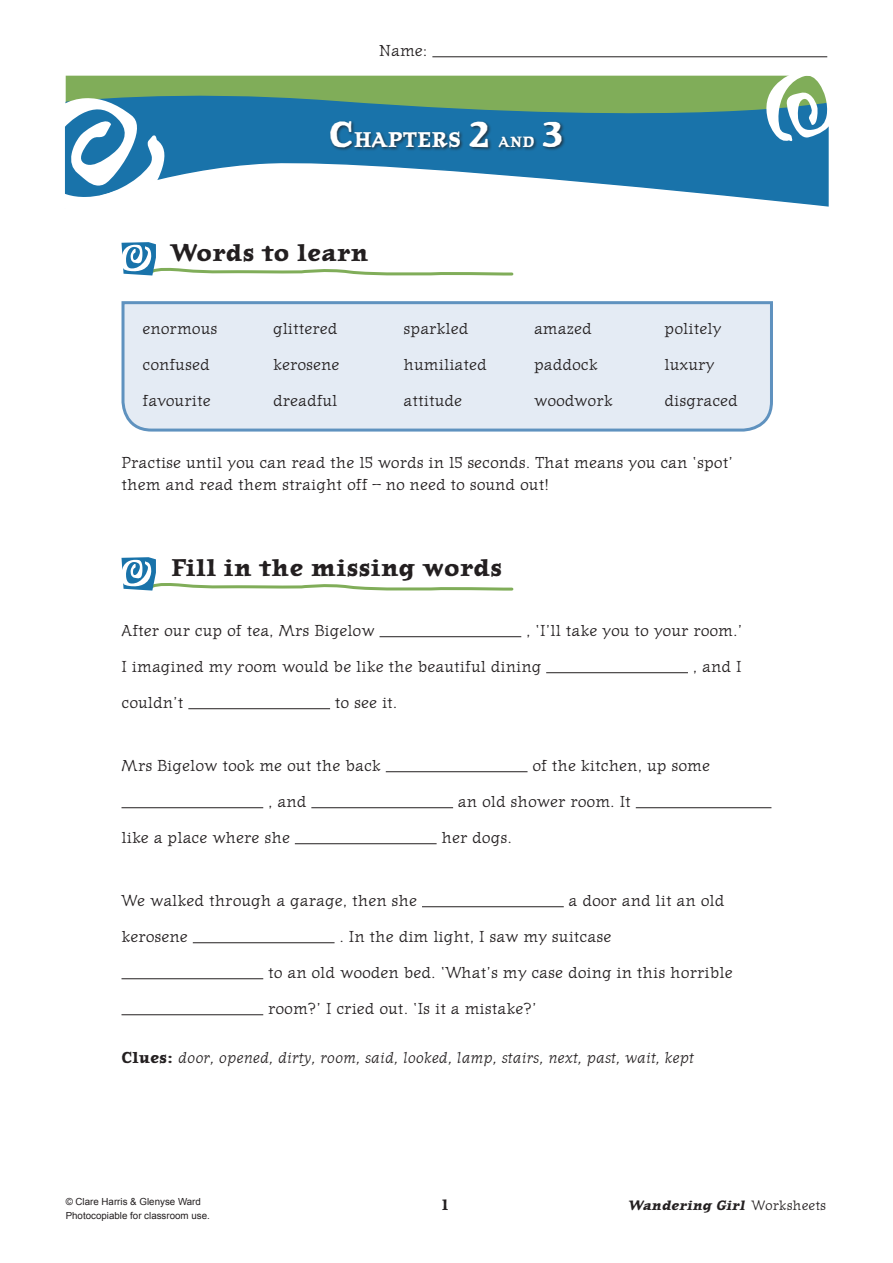
<style>
.page{position:relative;width:893px;height:1263px;background:#fff}
.page>*{position:absolute;margin:0;border:0;box-sizing:border-box;transform-origin:0 0}
.Running_Head{font:700 36px "Journal";color:#fff}
.H1{font:700 24px "Journal";color:#231f20}
.Running_Head-2{font:700 21.15px "Journal";letter-spacing:.02em;color:#fff}
.Text_w_WOLs{font:15.75px "Journal Text";color:#231f20}
.Text{font:15.75px/22.5px "Journal Text";color:#231f20}
.Text-2{font:italic 15.75px "Journal";color:#231f20}
.t1{font:700 15px "Journal";color:#231f20}
.Running_Head-3{font:700 14.85px "Journal";color:#fff}
.t2{font:italic 700 13.5px "Journal";color:#231f20}
.t3{font:9.75px/13.5px "Arial";color:#231f20}
.s1{font-size:36px}
.s2{font-weight:700;font-style:normal}
.s3{font-family:"Journal Text";font-weight:400;font-style:normal}
</style>
<div class="page">
<div style="left:66px;top:76px;width:698px;height:14px;background:#80ad59"></div>
<svg style="left:65px;top:90px;width:764px;height:117px;fill:#1973aa"></svg>
<svg style="left:64px;top:98px;width:102px;height:109px"></svg>
<svg style="left:764px;top:75px;width:65px;height:67px"></svg>
<hr style="left:432px;top:56px;width:395px;height:1px;background:#231f20">
<div style="left:329px;top:120px;width:237px;height:31px;background:#231f20;opacity:.75"></div>
<hr style="left:380px;top:636px;width:141px;height:1px;background:#231f20">
<hr style="left:546px;top:672px;width:142px;height:1px;background:#231f20">
<hr style="left:188px;top:708px;width:142px;height:1px;background:#231f20">
<hr style="left:386px;top:771px;width:141px;height:1px;background:#231f20">
<hr style="left:122px;top:807px;width:141px;height:1px;background:#231f20">
<hr style="left:311px;top:807px;width:142px;height:1px;background:#231f20">
<hr style="left:636px;top:807px;width:135px;height:1px;background:#231f20">
<hr style="left:295px;top:843px;width:142px;height:1px;background:#231f20">
<hr style="left:422px;top:906px;width:142px;height:1px;background:#231f20">
<hr style="left:193px;top:942px;width:142px;height:1px;background:#231f20">
<hr style="left:122px;top:978px;width:141px;height:1px;background:#231f20">
<hr style="left:122px;top:1014px;width:141px;height:1px;background:#231f20">
<svg style="left:121px;top:301px;width:652px;height:131px"></svg>
<svg style="left:121px;top:242px;width:393px;height:34px"></svg>
<svg style="left:121px;top:557px;width:393px;height:34px"></svg>
<p class="Text" style="left:379px;top:39px;width:50px">Name:</p>
<p class="Running_Head-2" style="left:329px;top:125px;width:164px"><span class="s1">C</span>HAPTERS <span class="s1">2</span></p>
<p class="Running_Head-3" style="left:499px;top:131px;width:37px">and</p>
<p class="Running_Head" style="left:542px;top:110px;width:24px">3</p>
<p class="H1" style="left:171px;top:236px;width:199px">Words to learn</p>
<p class="Text" style="left:142px;top:318px;width:76px">enormous</p>
<p class="Text" style="left:273px;top:318px;width:66px">glittered</p>
<p class="Text" style="left:404px;top:318px;width:66px">sparkled</p>
<p class="Text" style="left:534px;top:318px;width:59px">amazed</p>
<p class="Text" style="left:665px;top:318px;width:58px">politely</p>
<p class="Text" style="left:143px;top:354px;width:69px">confused</p>
<p class="Text" style="left:273px;top:354px;width:68px">kerosene</p>
<p class="Text" style="left:404px;top:354px;width:85px">humiliated</p>
<p class="Text" style="left:534px;top:354px;width:65px">paddock</p>
<p class="Text" style="left:665px;top:354px;width:51px">luxury</p>
<p class="Text" style="left:143px;top:390px;width:70px">favourite</p>
<p class="Text" style="left:273px;top:390px;width:66px">dreadful</p>
<p class="Text" style="left:404px;top:390px;width:60px">attitude</p>
<p class="Text" style="left:534px;top:390px;width:80px">woodwork</p>
<p class="Text" style="left:665px;top:390px;width:75px">disgraced</p>
<p class="Text" style="left:122px;top:451px;width:613px">Practise until you can read the 15 words in 15 seconds. That means you can ‘spot’ them and read them straight off – no need to sound out!</p>
<p class="H1" style="left:171px;top:551px;width:333px">Fill in the missing words</p>
<p class="Text_w_WOLs" style="left:122px;top:621px;width:255px">After our cup of tea, Mrs Bigelow</p>
<p class="Text_w_WOLs" style="left:526px;top:621px;width:218px">, ‘I’ll take you to your room.’</p>
<p class="Text_w_WOLs" style="left:122px;top:657px;width:421px">I imagined my room would be like the beautiful dining</p>
<p class="Text_w_WOLs" style="left:693px;top:657px;width:50px">, and I</p>
<p class="Text_w_WOLs" style="left:122px;top:693px;width:63px">couldn’t</p>
<p class="Text_w_WOLs" style="left:335px;top:693px;width:64px">to see it.</p>
<p class="Text_w_WOLs" style="left:122px;top:756px;width:261px">Mrs Bigelow took me out the back</p>
<p class="Text_w_WOLs" style="left:532px;top:756px;width:179px">of the kitchen, up some</p>
<p class="Text_w_WOLs" style="left:268px;top:792px;width:40px">, and</p>
<p class="Text_w_WOLs" style="left:458px;top:792px;width:174px">an old shower room. It</p>
<p class="Text_w_WOLs" style="left:122px;top:828px;width:170px">like a place where she</p>
<p class="Text_w_WOLs" style="left:441px;top:828px;width:72px">her dogs.</p>
<p class="Text_w_WOLs" style="left:122px;top:891px;width:297px">We walked through a garage, then she</p>
<p class="Text_w_WOLs" style="left:569px;top:891px;width:157px">a door and lit an old</p>
<p class="Text_w_WOLs" style="left:122px;top:927px;width:68px">kerosene</p>
<p class="Text_w_WOLs" style="left:339px;top:927px;width:273px">. In the dim light, I saw my suitcase</p>
<p class="Text_w_WOLs" style="left:268px;top:963px;width:466px">to an old wooden bed. ‘What’s my case doing in this horrible</p>
<p class="Text_w_WOLs" style="left:268px;top:999px;width:270px">room?’ I cried out. ‘Is it a mistake?’</p>
<p class="Text-2" style="left:122px;top:1049px;width:574px"><span class="s2">Clues:</span> door, opened, dirty, room, said, looked, lamp, stairs, next, past, wait, kept</p>
<p class="t3" style="left:66px;top:1195px;width:146px">© Clare Harris &amp; Glenyse Ward<br>Photocopiable for classroom use.</p>
<p class="t1" style="left:442px;top:1194px;width:8px">1</p>
<p class="t2" style="left:628px;top:1196px;width:200px">WanderingGirl <span class="s3">Worksheets</span></p>
</div>
